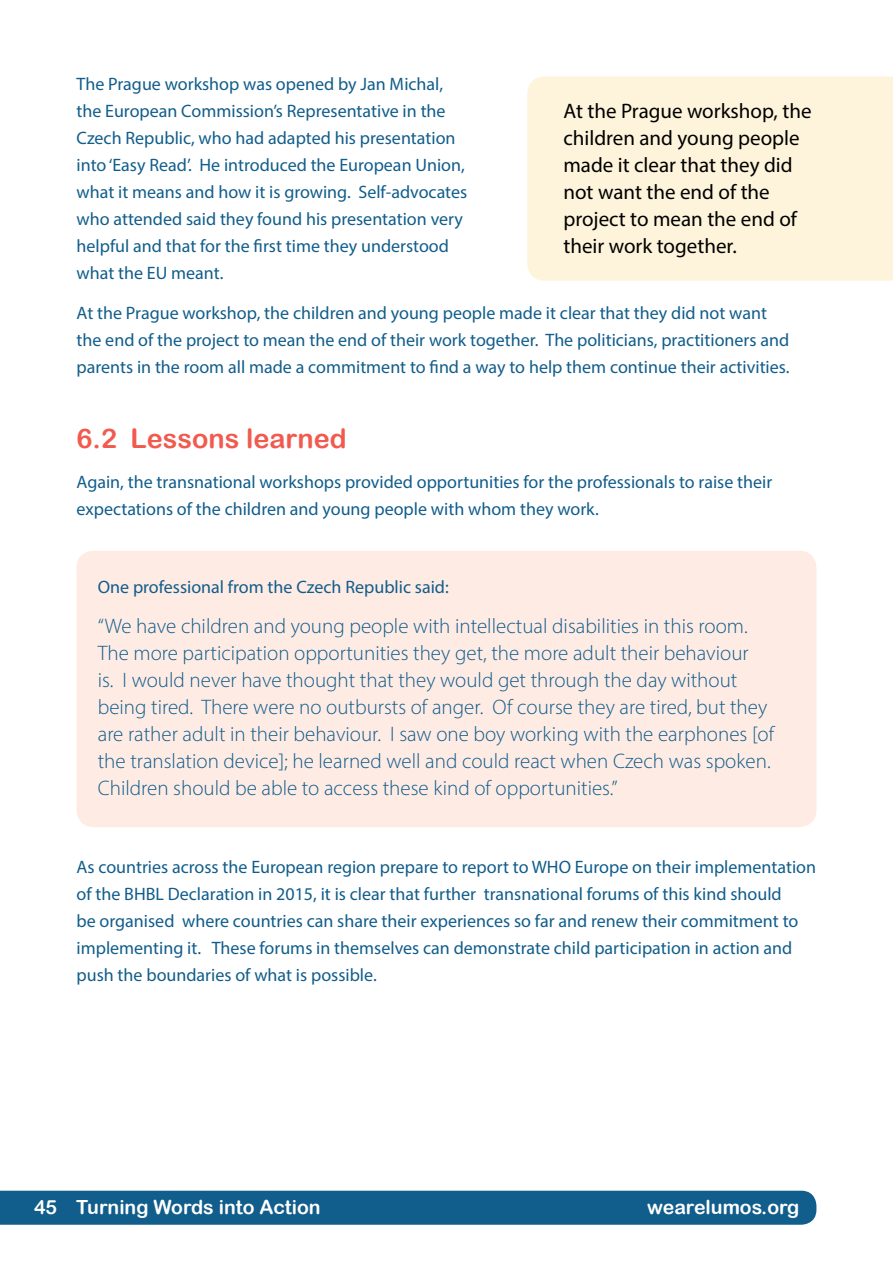
<style>
.page{position:relative;width:893px;height:1263px;background:#fff}
.page>*{position:absolute;margin:0;border:0;box-sizing:border-box;transform-origin:0 0}
.t1{font:27px "Arial Rounded MT Bold";color:#f15b4f}
.t2{font:300 21px/27px "Myriad Pro";color:#115d8b}
.t3{font:21px/27px "Myriad Pro";color:#000}
.t4{font:19.5px "Arial Rounded MT Bold";color:#fff}
.t5{font:18px/27px "Myriad Pro";color:#115d8b}
</style>
<div class="page">
<div style="left:77px;top:551px;width:739px;height:276px;background:#feebe4;border-radius:17px"></div>
<div style="left:0;top:1191px;width:816px;height:34px;background:#115d8b"></div>
<div style="left:527px;top:77px;width:366px;height:204px;background:#fef4db"></div>
<p class="t5" style="left:77px;top:70px;width:392px">The Prague workshop was opened by Jan Michal, the European Commission’s Representative in the Czech Republic, who had adapted his presentation into ‘Easy Read’. He introduced the European Union, what it means and how it is growing. Self-advocates who attended said they found his presentation very helpful and that for the first time they understood what the EU meant.</p>
<p class="t5" style="left:77px;top:299px;width:714px">At the Prague workshop, the children and young people made it clear that they did not want the end of the project to mean the end of their work together. The politicians, practitioners and parents in the room all made a commitment to find a way to help them continue their activities.</p>
<p class="t3" style="left:563px;top:97px;width:250px">At the Prague workshop, the children and young people made it clear that they did not want the end of the project to mean the end of their work together.</p>
<h1 class="t1" style="left:77px;top:423px;width:272px">6.2 Lessons learned</h1>
<p class="t5" style="left:77px;top:468px;width:697px">Again, the transnational workshops provided opportunities for the professionals to raise their expectations of the children and young people with whom they work.</p>
<p class="t5" style="left:98px;top:573px;width:353px">One professional from the Czech Republic said:</p>
<p class="t2" style="left:98px;top:612px;width:678px">“We have children and young people with intellectual disabilities in this room.<br>The more participation opportunities they get, the more adult their behaviour<br>is. I would never have thought that they would get through the day without being tired. There were no outbursts of anger. Of course they are tired, but they are rather adult in their behaviour. I saw one boy working with the earphones [of the translation device]; he learned well and could react when Czech was spoken.<br>Children should be able to access these kind of opportunities.”</p>
<p class="t5" style="left:77px;top:853px;width:741px">As countries across the European region prepare to report to WHO Europe on their implementation of the BHBL Declaration in 2015, it is clear that further transnational forums of this kind should<br>be organised where countries can share their experiences so far and renew their commitment to implementing it. These forums in themselves can demonstrate child participation in action and push the boundaries of what is possible.</p>
<p class="t4" style="left:34px;top:1196px;width:288px">45 Turning Words into Action</p>
<p class="t4" style="left:647px;top:1196px;width:154px">wearelumos.org</p>
</div>
